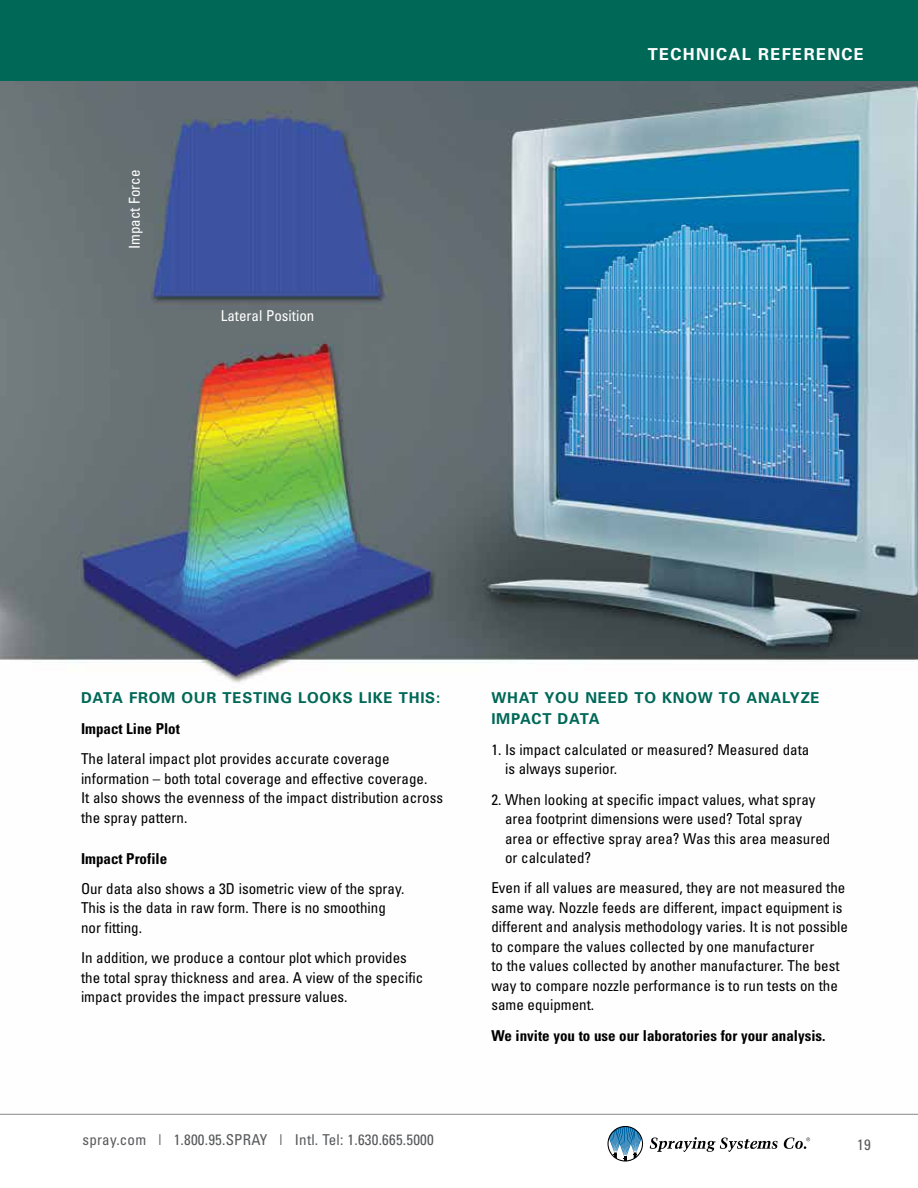
<style>
.page{position:relative;width:918px;height:1188px;background:#fff}
.page>*{position:absolute;margin:0;border:0;box-sizing:border-box;transform-origin:0 0}
.t1{font:700 16.5px "Univers";letter-spacing:.08em;color:#fff}
.t2{font:condensed 15px/19.5px "Univers";color:#000}
.t3{font:700 condensed 15px "Univers";color:#000}
.t4{font:700 15px/21px "Univers";letter-spacing:.05em;color:#006857}
.t5{font:condensed 15px "Univers";letter-spacing:.015em;color:#58595b}
.t6{font:condensed 15px "Univers";color:#fff}
</style>
<div class="page">
<img style="left:0;top:81px;width:918px;height:1068px">
<hr style="left:0;top:1114px;width:918px;height:1px;background:#939598">
<div style="left:0;top:0;width:918px;height:81px;background:#006857"></div>
<svg style="left:608px;top:1126px;width:35px;height:36px"></svg>
<svg style="left:650px;top:1137px;width:128px;height:15px"></svg>
<svg style="left:784px;top:1137px;width:26px;height:12px"></svg>
<p class="t6" style="left:125px;top:249px;width:81px;rotate:-90deg">Impact Force</p>
<p class="t6" style="left:221px;top:306px;width:95px">Lateral Position</p>
<p class="t1" style="left:648px;top:44px;width:218px">TECHNICAL REFERENCE</p>
<p class="t4" style="left:81px;top:687px;width:361px">DATA FROM OUR TESTING LOOKS LIKE THIS:</p>
<p class="t3" style="left:81px;top:719px;width:100px">Impact Line Plot</p>
<p class="t2" style="left:81px;top:749px;width:364px">The lateral impact plot provides accurate coverage information – both total coverage and effective coverage.<br>It also shows the evenness of the impact distribution across the spray pattern.</p>
<p class="t3" style="left:81px;top:849px;width:88px">Impact Profile</p>
<p class="t2" style="left:81px;top:879px;width:325px">Our data also shows a 3D isometric view of the spray.<br>This is the data in raw form. There is no smoothing nor fitting.</p>
<p class="t2" style="left:81px;top:948px;width:344px">In addition, we produce a contour plot which provides the total spray thickness and area. A view of the specific impact provides the impact pressure values.</p>
<p class="t5" style="left:82px;top:1130px;width:353px">spray.com | 1.800.95.SPRAY | Intl. Tel: 1.630.665.5000</p>
<p class="t4" style="left:491px;top:687px;width:330px">WHAT YOU NEED TO KNOW TO ANALYZE<br>IMPACT DATA</p>
<p class="t2" style="left:505px;top:739px;width:306px;text-indent:-14px">1. Is impact calculated or measured? Measured data is always superior.</p>
<p class="t2" style="left:505px;top:789px;width:327px;text-indent:-14px">2. When looking at specific impact values, what spray area footprint dimensions were used? Total spray area or effective spray area? Was this area measured or calculated?</p>
<p class="t2" style="left:491px;top:878px;width:358px">Even if all values are measured, they are not measured the same way. Nozzle feeds are different, impact equipment is different and analysis methodology varies. It is not possible to compare the values collected by one manufacturer<br>to the values collected by another manufacturer. The best way to compare nozzle performance is to run tests on the same equipment.</p>
<p class="t3" style="left:491px;top:1026px;width:336px">We invite you to use our laboratories for your analysis.</p>
<p class="t5" style="left:857px;top:1135px;width:15px">19</p>
</div>
